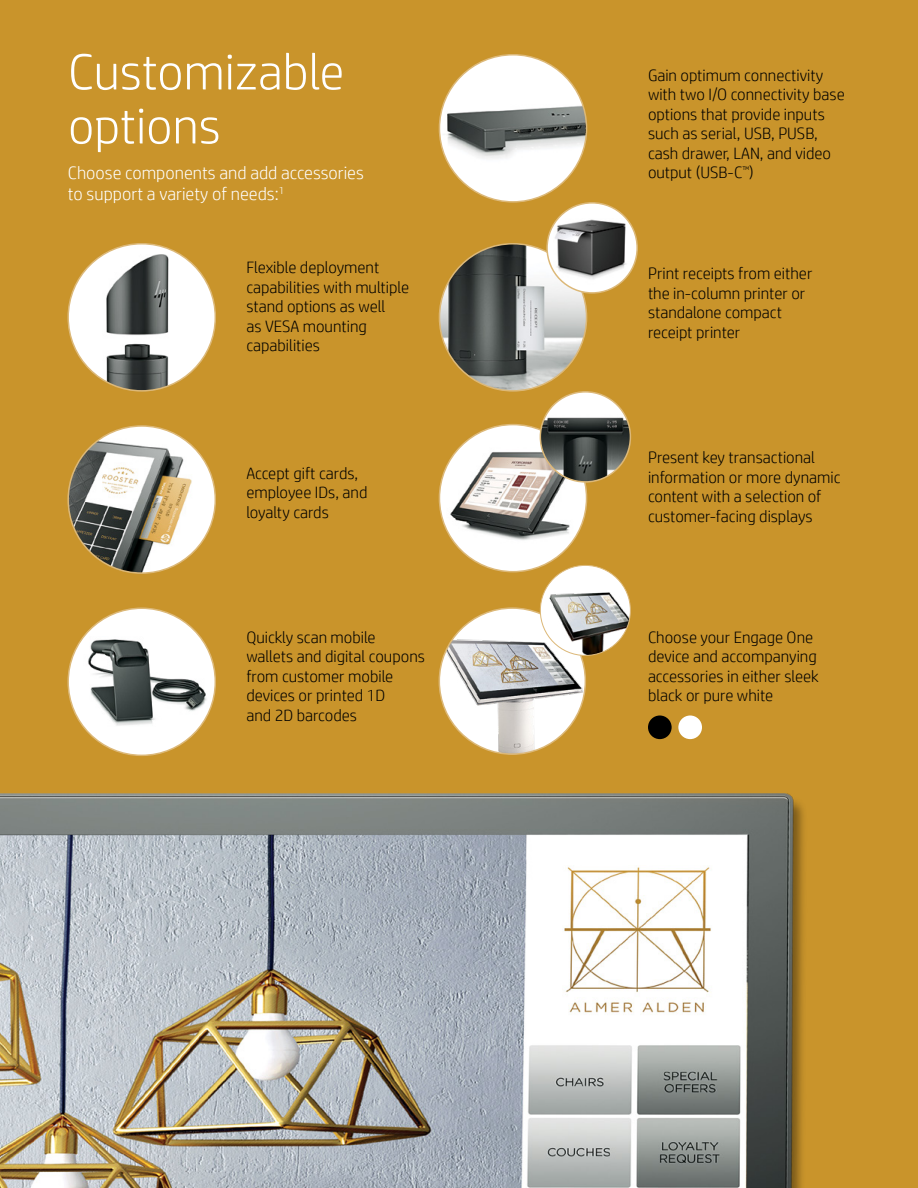
<style>
.page{position:relative;width:918px;height:1188px;background:#c9942b}
.page>*{position:absolute;margin:0;border:0;box-sizing:border-box;transform-origin:0 0}
.t1{font:300 51px/54px "HP Simplified";color:#fff}
.t2{font:300 18px/21.6px "HP Simplified";color:#fff}
.t3{font:300 16.5px/19.5px "HP Simplified";color:#000}
</style>
<div class="page">
<img style="left:439px;top:608px;width:146px;height:146px;border-radius:73px">
<img style="left:439px;top:55px;width:148px;height:147px;border-radius:74px">
<svg style="left:68px;top:426px;width:147px;height:147px"></svg>
<img style="left:70px;top:438px;width:145px;height:135px">
<img style="left:70px;top:618px;width:143px;height:137px">
<img style="left:68px;top:244px;width:147px;height:147px;border-radius:74px">
<img style="left:439px;top:244px;width:148px;height:147px;border-radius:74px">
<svg style="left:439px;top:425px;width:148px;height:147px"></svg>
<img style="left:441px;top:430px;width:146px;height:128px">
<img style="left:540px;top:392px;width:90px;height:90px;border-radius:45px">
<div style="left:540px;top:391px;width:91px;height:92px;border:2px solid #dcb878;border-radius:50%"></div>
<img style="left:547px;top:207px;width:90px;height:86px">
<div style="left:546px;top:202px;width:92px;height:92px;border:2px solid #dcb878;border-radius:50%"></div>
<img style="left:0;top:793px;width:804px;height:395px">
<div style="left:648px;top:716px;width:24px;height:23px;background:#000;border-radius:50%"></div>
<div style="left:678px;top:715px;width:24px;height:24px;background:#fff;border-radius:50%"></div>
<div style="left:540px;top:565px;width:90px;height:90px;background:#fff;border-radius:50%"></div>
<img style="left:544px;top:592px;width:86px;height:63px">
<h1 class="t1" style="left:68px;top:43px;width:278px">Customizable options</h1>
<p class="t2" style="left:68px;top:161px;width:297px">Choose components and add accessories to support a variety of needs:<sup>1</sup></p>
<p class="t3" style="left:246px;top:257px;width:164px">Flexible deployment capabilities with multiple stand options as well<br>as VESA mounting capabilities</p>
<p class="t3" style="left:246px;top:463px;width:123px">Accept gift cards, employee IDs, and loyalty cards</p>
<p class="t3" style="left:648px;top:65px;width:198px">Gain optimum connectivity with two I/O connectivity base options that provide inputs such as serial, USB, PUSB, cash drawer, LAN, and video output (USB-C<sup>™</sup>)</p>
<p class="t3" style="left:648px;top:263px;width:166px">Print receipts from either the in-column printer or standalone compact receipt printer</p>
<p class="t3" style="left:648px;top:447px;width:194px">Present key transactional information or more dynamic content with a selection of customer-facing displays</p>
<p class="t3" style="left:246px;top:627px;width:180px">Quickly scan mobile wallets and digital coupons from customer mobile devices or printed 1D<br>and 2D barcodes</p>
<p class="t3" style="left:648px;top:627px;width:172px">Choose your Engage One device and accompanying accessories in either sleek black or pure white</p>
</div>
